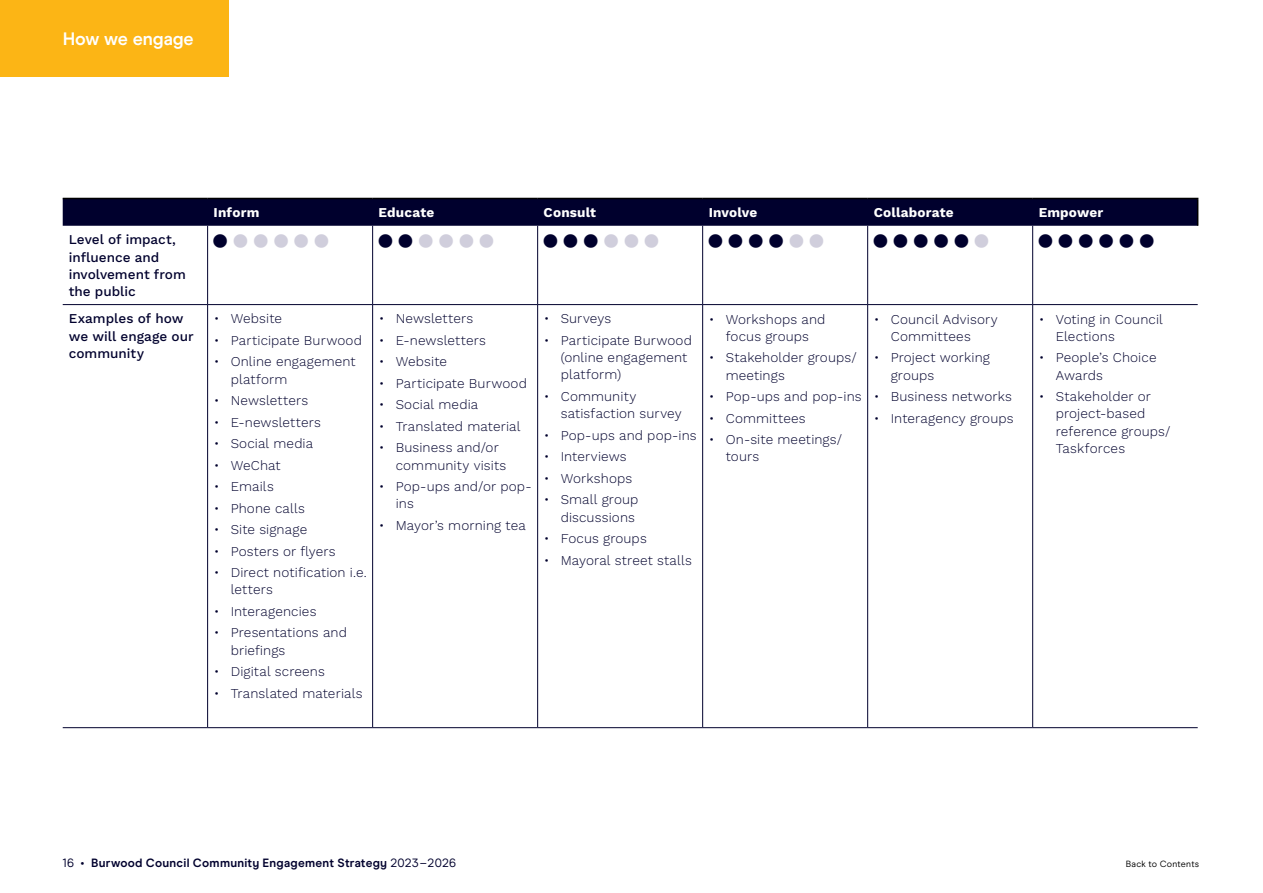
<style>
.page{position:relative;width:1263px;height:893px;background:#fff}
.page>*{position:absolute;margin:0;border:0;box-sizing:border-box;transform-origin:0 0}
.t1{font:700 18px "Modern Era";letter-spacing:-.005em;color:#fff}
.t2{font:300 13.5px/17.2px "Work Sans";letter-spacing:.01em;color:#00002d}
.t3{font:500 13.5px/17.2px "Work Sans";color:#00002d}
.t4{font:700 13.5px "Work Sans";letter-spacing:.01em;color:#fff}
.t5{font:13.5px "Webdings";color:#00002d}
.t6{font:700 12px "Modern Era";letter-spacing:.02em;color:#00002d}
.t7{font:9px "Modern Era";letter-spacing:.025em;color:#000}
.s1{color:#d0cedc}
.s2{font-weight:400}
.s3{font-weight:900}
</style>
<div class="page">
<hr style="left:207px;top:226px;width:1px;height:78px;background:#00002d">
<hr style="left:372px;top:226px;width:1px;height:78px;background:#00002d">
<hr style="left:537px;top:226px;width:1px;height:78px;background:#00002d">
<hr style="left:702px;top:226px;width:1px;height:78px;background:#00002d">
<hr style="left:867px;top:226px;width:1px;height:78px;background:#00002d">
<hr style="left:1032px;top:226px;width:1px;height:78px;background:#00002d">
<hr style="left:63px;top:304px;width:145px;height:1px;background:#00002d">
<hr style="left:208px;top:304px;width:165px;height:1px;background:#00002d">
<hr style="left:207px;top:305px;width:1px;height:422px;background:#00002d">
<hr style="left:373px;top:304px;width:165px;height:1px;background:#00002d">
<hr style="left:372px;top:305px;width:1px;height:422px;background:#00002d">
<hr style="left:538px;top:304px;width:165px;height:1px;background:#00002d">
<hr style="left:537px;top:305px;width:1px;height:422px;background:#00002d">
<hr style="left:703px;top:304px;width:165px;height:1px;background:#00002d">
<hr style="left:702px;top:305px;width:1px;height:422px;background:#00002d">
<hr style="left:868px;top:304px;width:165px;height:1px;background:#00002d">
<hr style="left:867px;top:305px;width:1px;height:422px;background:#00002d">
<hr style="left:1033px;top:304px;width:165px;height:1px;background:#00002d">
<hr style="left:1032px;top:305px;width:1px;height:422px;background:#00002d">
<hr style="left:63px;top:727px;width:145px;height:1px;background:#00002d">
<hr style="left:208px;top:727px;width:165px;height:1px;background:#00002d">
<hr style="left:373px;top:727px;width:165px;height:1px;background:#00002d">
<hr style="left:538px;top:727px;width:165px;height:1px;background:#00002d">
<hr style="left:703px;top:727px;width:165px;height:1px;background:#00002d">
<hr style="left:868px;top:727px;width:165px;height:1px;background:#00002d">
<hr style="left:1033px;top:727px;width:165px;height:1px;background:#00002d">
<svg style="left:63px;top:198px;width:1135px;height:28px;background:#02022c"></svg>
<div style="left:0;top:0;width:228px;height:77px;background:#fcb515"></div>
<h1 class="t1" style="left:63px;top:28px;width:133px">How we engage</h1>
<p class="t4" style="left:214px;top:205px;width:47px">Inform</p>
<p class="t4" style="left:379px;top:205px;width:57px">Educate</p>
<p class="t4" style="left:544px;top:205px;width:54px">Consult</p>
<p class="t4" style="left:709px;top:205px;width:50px">Involve</p>
<p class="t4" style="left:874px;top:205px;width:82px">Collaborate</p>
<p class="t4" style="left:1039px;top:205px;width:66px">Empower</p>
<p class="t3" style="left:69px;top:232px;width:119px">Level of impact, influence and involvement from the public</p>
<p class="t5" style="left:214px;top:234px;width:116px">■ <span class="s1">■ ■ ■ ■ ■</span></p>
<p class="t5" style="left:379px;top:234px;width:116px">■ ■ <span class="s1">■ ■ ■ ■</span></p>
<p class="t5" style="left:544px;top:234px;width:116px">■ ■ ■ <span class="s1">■ ■ ■</span></p>
<p class="t5" style="left:709px;top:234px;width:116px">■ ■ ■ ■ <span class="s1">■ ■</span></p>
<p class="t5" style="left:874px;top:234px;width:116px">■ ■ ■ ■ ■ <span class="s1">■</span></p>
<p class="t5" style="left:1039px;top:234px;width:116px">■ ■ ■ ■ ■ ■</p>
<p class="t3" style="left:69px;top:311px;width:126px">Examples of how we will engage our community</p>
<p class="t2" style="left:214px;top:311px;width:70px">• Website</p>
<p class="t2" style="left:379px;top:311px;width:96px">• Newsletters</p>
<p class="t2" style="left:379px;top:332px;width:109px">• E-newsletters</p>
<p class="t2" style="left:379px;top:354px;width:70px">• Website</p>
<p class="t2" style="left:379px;top:375px;width:150px">• Participate Burwood</p>
<p class="t2" style="left:379px;top:397px;width:101px">• Social media</p>
<p class="t2" style="left:379px;top:418px;width:143px">• Translated material</p>
<p class="t2" style="left:396px;top:440px;width:112px;text-indent:-17px">• Business and/or community visits</p>
<p class="t2" style="left:396px;top:479px;width:137px;text-indent:-17px">• Pop-ups and/or pop&shy;ins</p>
<p class="t2" style="left:379px;top:517px;width:149px">• Mayor’s morning tea</p>
<p class="t2" style="left:709px;top:311px;width:118px;text-align:center">• Workshops and focus groups</p>
<p class="t2" style="left:726px;top:350px;width:132px;text-indent:-17px">• Stakeholder groups/ meetings</p>
<p class="t2" style="left:709px;top:388px;width:155px">• Pop-ups and pop-ins</p>
<p class="t2" style="left:709px;top:410px;width:99px">• Committees</p>
<p class="t2" style="left:726px;top:431px;width:118px;text-indent:-17px">• On-site meetings/ tours</p>
<p class="t2" style="left:891px;top:311px;width:108px;text-indent:-17px">• Council Advisory<br>Committees</p>
<p class="t2" style="left:891px;top:350px;width:101px;text-indent:-17px">• Project working groups</p>
<p class="t2" style="left:874px;top:388px;width:140px">• Business networks</p>
<p class="t2" style="left:874px;top:410px;width:141px">• Interagency groups</p>
<p class="t2" style="left:1056px;top:311px;width:109px;text-indent:-17px">• Voting in Council<br>Elections</p>
<p class="t2" style="left:1056px;top:350px;width:102px;text-indent:-17px">• People’s Choice<br>Awards</p>
<p class="t2" style="left:1056px;top:388px;width:116px;text-indent:-17px">• Stakeholder or project-based reference groups/<br>Taskforces</p>
<p class="t2" style="left:544px;top:311px;width:69px">• Surveys</p>
<p class="t2" style="left:561px;top:332px;width:133px;text-indent:-17px">• Participate Burwood (online engagement platform)</p>
<p class="t2" style="left:561px;top:388px;width:122px;text-indent:-17px">• Community satisfaction survey</p>
<p class="t2" style="left:544px;top:427px;width:155px">• Pop-ups and pop-ins</p>
<p class="t2" style="left:544px;top:449px;width:84px">• Interviews</p>
<p class="t2" style="left:544px;top:470px;width:90px">• Workshops</p>
<p class="t2" style="left:544px;top:492px;width:96px;text-align:right">• Small group discussions</p>
<p class="t2" style="left:544px;top:530px;width:105px">• Focus groups</p>
<p class="t2" style="left:544px;top:552px;width:150px">• Mayoral street stalls</p>
<p class="t2" style="left:214px;top:332px;width:150px">• Participate Burwood</p>
<p class="t2" style="left:231px;top:354px;width:126px;text-indent:-17px">• Online engagement platform</p>
<p class="t2" style="left:214px;top:392px;width:96px">• Newsletters</p>
<p class="t2" style="left:214px;top:414px;width:109px">• E-newsletters</p>
<p class="t2" style="left:214px;top:435px;width:101px">• Social media</p>
<p class="t2" style="left:214px;top:457px;width:68px">• WeChat</p>
<p class="t2" style="left:214px;top:478px;width:62px">• Emails</p>
<p class="t2" style="left:214px;top:500px;width:93px">• Phone calls</p>
<p class="t2" style="left:214px;top:521px;width:95px">• Site signage</p>
<p class="t2" style="left:214px;top:543px;width:123px">• Posters or flyers</p>
<p class="t2" style="left:231px;top:564px;width:137px;text-indent:-17px">• Direct notification i.e. letters</p>
<p class="t2" style="left:214px;top:603px;width:104px">• Interagencies</p>
<p class="t2" style="left:231px;top:625px;width:118px;text-indent:-17px">• Presentations and briefings</p>
<p class="t2" style="left:214px;top:664px;width:113px">• Digital screens</p>
<p class="t2" style="left:214px;top:685px;width:150px">• Translated materials</p>
<p class="t6" style="left:63px;top:856px;width:395px"><span class="s2">16</span> <span class="s3">•</span> Burwood Council Community Engagement Strategy <span class="s2">2023–2026</span></p>
<p class="t7" style="left:1126px;top:859px;width:75px">Back to Contents</p>
</div>
